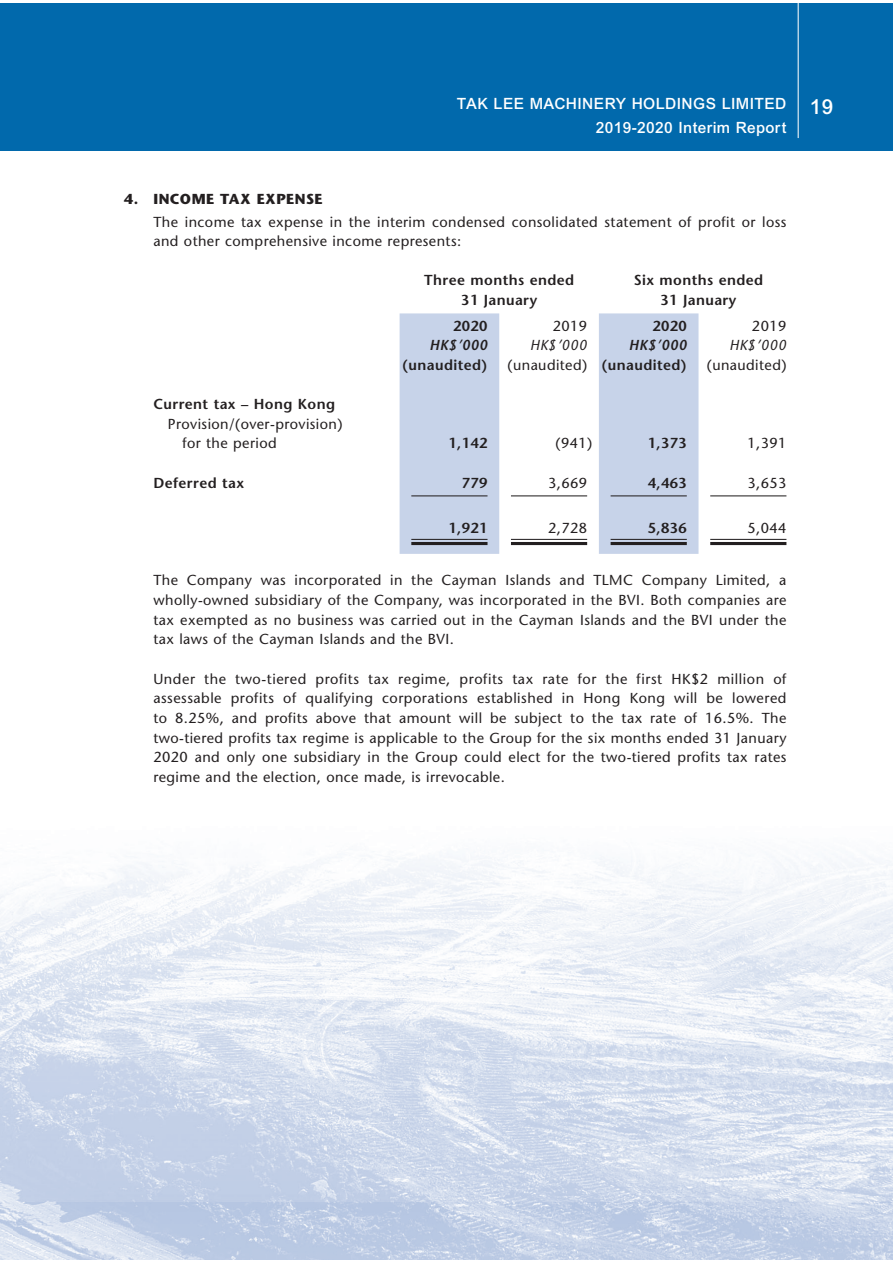
<style>
.page{position:relative;width:893px;height:1263px;background:#fff}
.page>*{position:absolute;margin:0;border:0;box-sizing:border-box;transform-origin:0 0}
.t1{font:500 20.7px "Arial MT Std";color:#fff}
.t2{font:500 15.45px/24.2px "Arial MT Std";letter-spacing:.03em;color:#fff;text-align:right}
.t3{font:500 14.4px/19.6px "Stone Sans Std";letter-spacing:.03em;color:#231f20}
.t4{font:600 14.4px/19.6px "Stone Sans Std";letter-spacing:.03em;color:#231f20;text-align:center}
.t5{font:700 14.4px "Stone Sans Std";letter-spacing:.03em;color:#231f20}
.t6{font:italic 600 14.4px "Stone Sans Std";letter-spacing:.03em;color:#231f20}
.t7{font:italic 500 14.4px "Stone Sans Std";letter-spacing:.03em;color:#231f20}
.s1{font-weight:600}
</style>
<div class="page">
<img style="left:0;top:3px;width:893px;height:1257px">
<div style="left:0;top:3px;width:12px;height:148px;background:#0169ac"></div>
<div style="left:13px;top:3px;width:880px;height:148px;background:#0169ac"></div>
<hr style="left:798px;top:3px;width:1px;height:135px;background:#fff">
<svg style="left:400px;top:313px;width:298px;height:241px;fill:#c7d3e9"></svg>
<hr style="left:411px;top:495px;width:76px;height:1px;background:#231f20">
<hr style="left:511px;top:495px;width:76px;height:1px;background:#231f20">
<hr style="left:611px;top:495px;width:76px;height:1px;background:#231f20">
<hr style="left:710px;top:495px;width:76px;height:1px;background:#231f20">
<hr style="left:411px;top:539px;width:76px;height:1px;background:#231f20">
<hr style="left:411px;top:542px;width:76px;height:3px;background:#231f20">
<hr style="left:511px;top:539px;width:76px;height:1px;background:#231f20">
<hr style="left:511px;top:542px;width:76px;height:3px;background:#231f20">
<hr style="left:611px;top:539px;width:76px;height:1px;background:#231f20">
<hr style="left:611px;top:542px;width:76px;height:3px;background:#231f20">
<hr style="left:710px;top:539px;width:76px;height:1px;background:#231f20">
<hr style="left:710px;top:542px;width:76px;height:3px;background:#231f20">
<p class="t2" style="left:457px;top:91px;width:331px">TAK LEE MACHINERY HOLDINGS LIMITED<br>2019-2020 Interim Report</p>
<h1 class="t1" style="left:810px;top:95px;width:25px">19</h1>
<p class="t5" style="left:124px;top:191px;width:200px">4. INCOME TAX EXPENSE</p>
<p class="t3" style="left:153px;top:212px;width:634px">The income tax expense in the interim condensed consolidated statement of profit or loss and other comprehensive income represents:</p>
<p class="t4" style="left:424px;top:271px;width:151px">Three months ended<br>31 January</p>
<p class="t4" style="left:634px;top:271px;width:131px">Six months ended<br>31 January</p>
<p class="t4" style="left:453px;top:317px;width:36px">2020</p>
<p class="t3" style="left:553px;top:317px;width:36px">2019</p>
<p class="t4" style="left:652px;top:317px;width:36px">2020</p>
<p class="t3" style="left:752px;top:317px;width:36px">2019</p>
<p class="t6" style="left:430px;top:337px;width:59px">HK$’000</p>
<p class="t7" style="left:530px;top:338px;width:59px">HK$’000</p>
<p class="t6" style="left:629px;top:337px;width:59px">HK$’000</p>
<p class="t7" style="left:729px;top:338px;width:59px">HK$’000</p>
<p class="t4" style="left:402px;top:356px;width:87px">(unaudited)</p>
<p class="t3" style="left:508px;top:356px;width:181px">(unaudited) <span class="s1">(unaudited)</span></p>
<p class="t3" style="left:707px;top:356px;width:81px">(unaudited)</p>
<p class="t4" style="left:153px;top:395px;width:183px">Current tax – Hong Kong</p>
<p class="t3" style="left:182px;top:415px;width:162px;text-indent:-14px">Provision/(over-provision) for the period</p>
<p class="t4" style="left:448px;top:434px;width:41px">1,142</p>
<p class="t3" style="left:555px;top:434px;width:38px">(941)</p>
<p class="t4" style="left:648px;top:434px;width:41px">1,373</p>
<p class="t3" style="left:747px;top:434px;width:41px">1,391</p>
<p class="t4" style="left:153px;top:474px;width:92px">Deferred tax</p>
<p class="t4" style="left:462px;top:474px;width:27px">779</p>
<p class="t3" style="left:548px;top:474px;width:41px">3,669</p>
<p class="t4" style="left:648px;top:474px;width:41px">4,463</p>
<p class="t3" style="left:747px;top:474px;width:41px">3,653</p>
<p class="t4" style="left:448px;top:519px;width:41px">1,921</p>
<p class="t3" style="left:548px;top:519px;width:41px">2,728</p>
<p class="t4" style="left:648px;top:519px;width:41px">5,836</p>
<p class="t3" style="left:747px;top:519px;width:41px">5,044</p>
<p class="t3" style="left:153px;top:571px;width:634px;text-align:justify">The Company was incorporated in the Cayman Islands and TLMC Company Limited, a wholly-owned subsidiary of the Company, was incorporated in the BVI. Both companies are tax exempted as no business was carried out in the Cayman Islands and the BVI under the tax laws of the Cayman Islands and the BVI.</p>
<p class="t3" style="left:153px;top:670px;width:634px;text-align:justify">Under the two-tiered profits tax regime, profits tax rate for the first HK$2 million of assessable profits of qualifying corporations established in Hong Kong will be lowered to 8.25%, and profits above that amount will be subject to the tax rate of 16.5%. The two-tiered profits tax regime is applicable to the Group for the six months ended 31 January 2020 and only one subsidiary in the Group could elect for the two-tiered profits tax rates regime and the election, once made, is irrevocable.</p>
</div>
